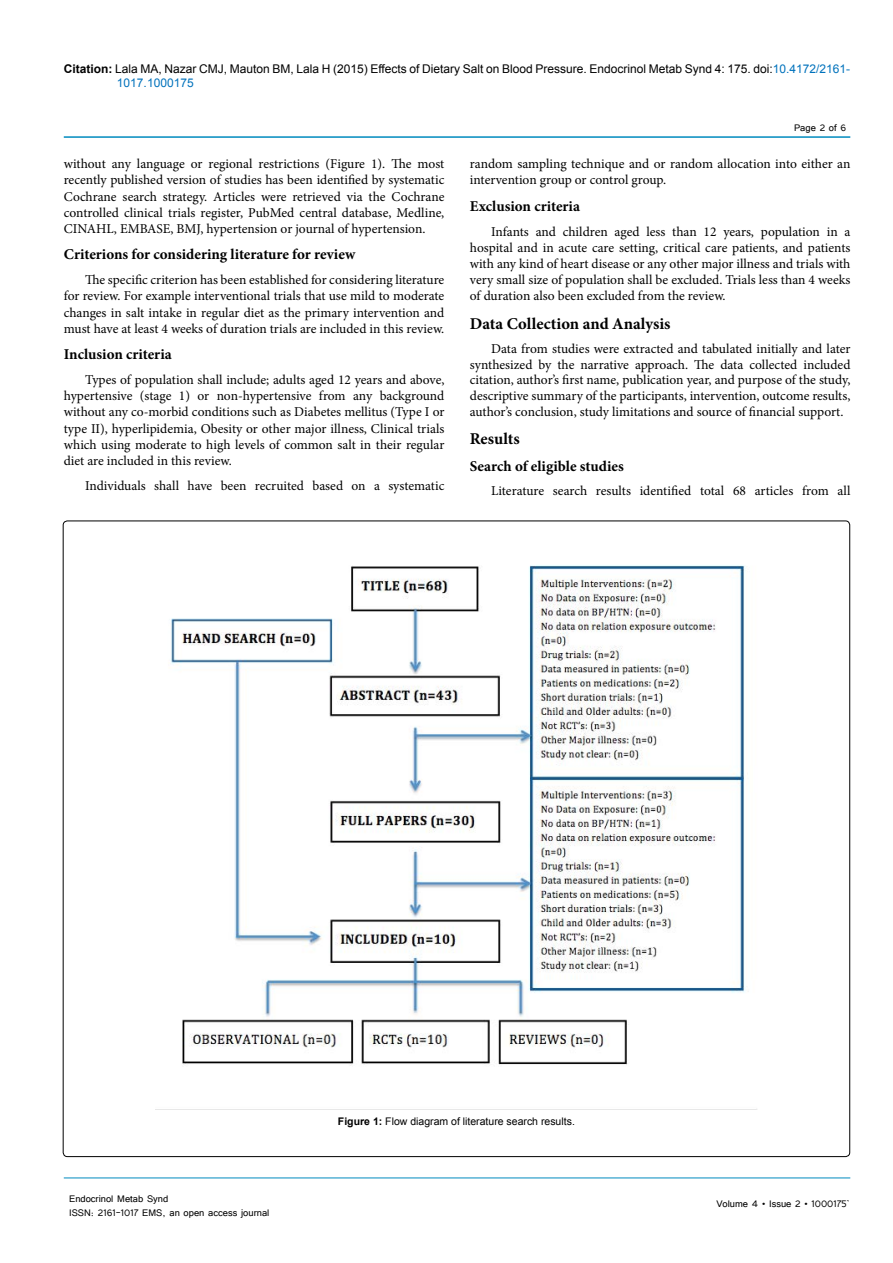
<style>
.page{position:relative;width:893px;height:1263px;background:#fff}
.page>*{position:absolute;margin:0;border:0;box-sizing:border-box;transform-origin:0 0}
.t1{font:700 16.5px "Minion Pro";color:#000}
.t2{font:700 15px "Minion Pro";color:#000}
.t3{font:13.5px/16.2px "Minion Pro";color:#000;text-align:justify}
.t4{font:12px/14.4px "Arial";color:#000}
.t5{font:12px/14.4px "Tunga";color:#000}
.t6{font:10.5px "Arial";color:#000}
.s1{font-weight:700}
.s2{color:#0072bc}
</style>
<div class="page">
<hr style="left:64px;top:136px;width:786px;height:2px;background:#008bbf">
<hr style="left:64px;top:1178px;width:786px;height:1px;background:#008bbf">
<img style="left:170px;top:565px;width:575px;height:501px">
<p class="t4" style="left:117px;top:61px;width:735px;text-indent:-53px"><span class="s1">Citation:</span> Lala MA, Nazar CMJ, Mauton BM, Lala H (2015) Effects of Dietary Salt on Blood Pressure. Endocrinol Metab Synd 4: 175. doi:<span class="s2">10.4172/2161-<br>1017.1000175</span></p>
<p class="t5" style="left:794px;top:119px;width:54px">Page 2 of 6</p>
<p class="t3" style="left:64px;top:156px;width:382px">without any language or regional restrictions (Figure 1). The most recently published version of studies has been identified by systematic Cochrane search strategy. Articles were retrieved via the Cochrane controlled clinical trials register, PubMed central database, Medline, CINAHL, EMBASE, BMJ, hypertension or journal of hypertension.</p>
<p class="t2" style="left:64px;top:244px;width:293px">Criterions for considering literature for review</p>
<p class="t3" style="left:64px;top:272px;width:382px;text-indent:21px">The specific criterion has been established for considering literature for review. For example interventional trials that use mild to moderate changes in salt intake in regular diet as the primary intervention and must have at least 4 weeks of duration trials are included in this review.</p>
<p class="t2" style="left:64px;top:344px;width:110px">Inclusion criteria</p>
<p class="t3" style="left:64px;top:372px;width:382px;text-indent:21px">Types of population shall include; adults aged 12 years and above, hypertensive (stage 1) or non-hypertensive from any background without any co-morbid conditions such as Diabetes mellitus (Type I or type II), hyperlipidemia, Obesity or other major illness, Clinical trials which using moderate to high levels of common salt in their regular diet are included in this review.</p>
<p class="t3" style="left:85px;top:477px;width:361px">Individuals shall have been recruited based on a systematic</p>
<p class="t3" style="left:470px;top:156px;width:382px">random sampling technique and or random allocation into either an intervention group or control group.</p>
<p class="t2" style="left:470px;top:195px;width:112px">Exclusion criteria</p>
<p class="t3" style="left:470px;top:223px;width:382px;text-indent:21px">Infants and children aged less than 12 years, population in a hospital and in acute care setting, critical care patients, and patients with any kind of heart disease or any other major illness and trials with very small size of population shall be excluded. Trials less than 4 weeks of duration also been excluded from the review.</p>
<p class="t1" style="left:470px;top:312px;width:202px">Data Collection and Analysis</p>
<p class="t3" style="left:470px;top:341px;width:382px;line-height:15.8px;text-indent:21px">Data from studies were extracted and tabulated initially and later synthesized by the narrative approach. The data collected included citation, author’s first name, publication year, and purpose of the study, descriptive summary of the participants, intervention, outcome results, author’s conclusion, study limitations and source of financial support.</p>
<p class="t1" style="left:470px;top:427px;width:51px">Results</p>
<p class="t2" style="left:470px;top:455px;width:156px">Search of eligible studies</p>
<p class="t3" style="left:491px;top:483px;width:361px">Literature search results identified total 68 articles from all</p>
<p class="t6" style="left:338px;top:1114px;width:238px"><span class="s1">Figure 1:</span> Flow diagram of literature search results.</p>
<p class="t5" style="left:69px;top:1190px;width:202px">Endocrinol Metab Synd<br>ISSN: 2161-1017 EMS, an open access journal</p>
<p class="t5" style="left:716px;top:1196px;width:135px">Volume 4 • Issue 2 • 1000175`</p>
</div>
